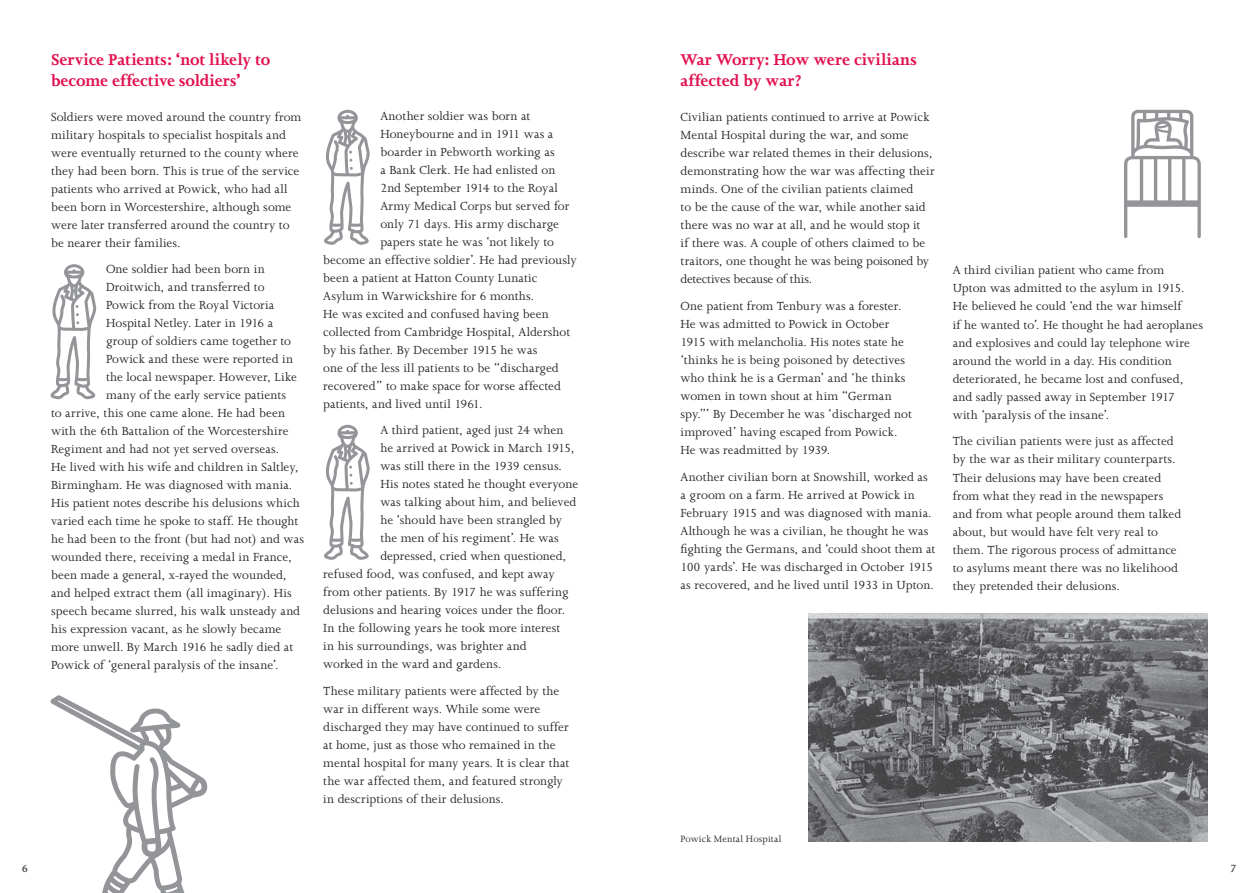
<style>
.page{position:relative;width:1259px;height:893px;background:#fff}
.page>*{position:absolute;margin:0;border:0;box-sizing:border-box;transform-origin:0 0}
.t1{font:700 18px/21px "Joanna";color:#e2104f}
.t2{font:13.5px/18px "Joanna";letter-spacing:.01em;color:#231f20}
.t3{font:700 12px "Joanna";color:#57585a}
.t4{font:10.5px "Joanna";letter-spacing:.01em;color:#231f20}
</style>
<div class="page">
<svg style="left:1124px;top:110px;width:76px;height:128px"></svg>
<img style="left:808px;top:614px;width:400px;height:228px">
<svg style="left:50px;top:695px;width:158px;height:198px"></svg>
<svg style="left:324px;top:110px;width:46px;height:135px"></svg>
<svg style="left:50px;top:264px;width:47px;height:135px"></svg>
<svg style="left:324px;top:425px;width:46px;height:135px"></svg>
<p class="t1" style="left:51px;top:49px;width:221px">Service Patients: ‘not likely to become effective soldiers’</p>
<p class="t2" style="left:51px;top:108px;width:252px">Soldiers were moved around the country from military hospitals to specialist hospitals and were eventually returned to the county where they had been born. This is true of the service patients who arrived at Powick, who had all been born in Worcestershire, although some were later transferred around the country to be nearer their families.</p>
<p class="t2" style="left:106px;top:260px;width:160px">One soldier had been born in</p>
<p class="t2" style="left:106px;top:278px;width:160px">Droitwich, and transferred to</p>
<p class="t2" style="left:106px;top:296px;width:170px">Powick from the Royal Victoria</p>
<p class="t2" style="left:106px;top:314px;width:169px">Hospital Netley. Later in 1916 a</p>
<p class="t2" style="left:106px;top:332px;width:187px">group of soldiers came together to</p>
<p class="t2" style="left:106px;top:350px;width:189px">Powick and these were reported in</p>
<p class="t2" style="left:106px;top:368px;width:192px">the local newspaper. However, Like</p>
<p class="t2" style="left:106px;top:386px;width:182px">many of the early service patients</p>
<p class="t2" style="left:51px;top:404px;width:235px">to arrive, this one came alone. He had been</p>
<p class="t2" style="left:51px;top:422px;width:239px">with the 6th Battalion of the Worcestershire</p>
<p class="t2" style="left:51px;top:440px;width:230px">Regiment and had not yet served overseas.</p>
<p class="t2" style="left:51px;top:458px;width:249px">He lived with his wife and children in Saltley,</p>
<p class="t2" style="left:51px;top:476px;width:243px">Birmingham. He was diagnosed with mania.</p>
<p class="t2" style="left:51px;top:494px;width:250px">His patient notes describe his delusions which</p>
<p class="t2" style="left:51px;top:512px;width:249px">varied each time he spoke to staff. He thought</p>
<p class="t2" style="left:51px;top:530px;width:254px">he had been to the front (but had not) and was</p>
<p class="t2" style="left:51px;top:548px;width:242px">wounded there, receiving a medal in France,</p>
<p class="t2" style="left:51px;top:566px;width:237px">been made a general, x-rayed the wounded,</p>
<p class="t2" style="left:51px;top:584px;width:242px">and helped extract them (all imaginary). His</p>
<p class="t2" style="left:51px;top:602px;width:251px">speech became slurred, his walk unsteady and</p>
<p class="t2" style="left:51px;top:620px;width:232px">his expression vacant, as he slowly became</p>
<p class="t2" style="left:51px;top:638px;width:244px">more unwell. By March 1916 he sadly died at</p>
<p class="t2" style="left:51px;top:656px;width:229px">Powick of ‘general paralysis of the insane’.</p>
<p class="t2" style="left:380px;top:107px;width:152px">Another soldier was born at</p>
<p class="t2" style="left:380px;top:125px;width:174px">Honeybourne and in 1911 was a</p>
<p class="t2" style="left:380px;top:143px;width:176px">boarder in Pebworth working as</p>
<p class="t2" style="left:380px;top:161px;width:177px">a Bank Clerk. He had enlisted on</p>
<p class="t2" style="left:380px;top:179px;width:179px">2nd September 1914 to the Royal</p>
<p class="t2" style="left:380px;top:197px;width:191px">Army Medical Corps but served for</p>
<p class="t2" style="left:380px;top:215px;width:180px">only 71 days. His army discharge</p>
<p class="t2" style="left:380px;top:233px;width:175px">papers state he was ‘not likely to</p>
<p class="t2" style="left:323px;top:251px;width:255px">become an effective soldier’. He had previously</p>
<p class="t2" style="left:323px;top:269px;width:215px">been a patient at Hatton County Lunatic</p>
<p class="t2" style="left:323px;top:287px;width:212px">Asylum in Warwickshire for 6 months.</p>
<p class="t2" style="left:323px;top:305px;width:227px">He was excited and confused having been</p>
<p class="t2" style="left:323px;top:323px;width:248px">collected from Cambridge Hospital, Aldershot</p>
<p class="t2" style="left:323px;top:341px;width:216px">by his father. By December 1915 he was</p>
<p class="t2" style="left:323px;top:359px;width:237px">one of the less ill patients to be “discharged</p>
<p class="t2" style="left:323px;top:377px;width:239px">recovered” to make space for worse affected</p>
<p class="t2" style="left:323px;top:395px;width:161px">patients, and lived until 1961.</p>
<p class="t2" style="left:380px;top:421px;width:185px">A third patient, aged just 24 when</p>
<p class="t2" style="left:380px;top:439px;width:196px">he arrived at Powick in March 1915,</p>
<p class="t2" style="left:380px;top:457px;width:183px">was still there in the 1939 census.</p>
<p class="t2" style="left:380px;top:475px;width:199px">His notes stated he thought everyone</p>
<p class="t2" style="left:380px;top:493px;width:198px">was talking about him, and believed</p>
<p class="t2" style="left:380px;top:511px;width:183px">he ‘should have been strangled by</p>
<p class="t2" style="left:380px;top:529px;width:180px">the men of his regiment’. He was</p>
<p class="t2" style="left:380px;top:547px;width:188px">depressed, cried when questioned,</p>
<p class="t2" style="left:323px;top:565px;width:233px">refused food, was confused, and kept away</p>
<p class="t2" style="left:323px;top:583px;width:247px">from other patients. By 1917 he was suffering</p>
<p class="t2" style="left:323px;top:601px;width:243px">delusions and hearing voices under the floor.</p>
<p class="t2" style="left:323px;top:619px;width:238px">In the following years he took more interest</p>
<p class="t2" style="left:323px;top:637px;width:205px">in his surroundings, was brighter and</p>
<p class="t2" style="left:323px;top:655px;width:180px">worked in the ward and gardens.</p>
<p class="t2" style="left:323px;top:682px;width:248px">These military patients were affected by the war in different ways. While some were discharged they may have continued to suffer at home, just as those who remained in the mental hospital for many years. It is clear that the war affected them, and featured strongly in descriptions of their delusions.</p>
<p class="t1" style="left:680px;top:49px;width:238px">War Worry: How were civilians affected by war?</p>
<p class="t2" style="left:680px;top:108px;width:256px">Civilian patients continued to arrive at Powick Mental Hospital during the war, and some describe war related themes in their delusions, demonstrating how the war was affecting their minds. One of the civilian patients claimed<br>to be the cause of the war, while another said there was no war at all, and he would stop it<br>if there was. A couple of others claimed to be traitors, one thought he was being poisoned by detectives because of this.</p>
<p class="t2" style="left:680px;top:297px;width:233px">One patient from Tenbury was a forester.<br>He was admitted to Powick in October 1915 with melancholia. His notes state he ‘thinks he is being poisoned by detectives who think he is a German’ and ‘he thinks women in town shout at him “German spy.”’ By December he was ‘discharged not improved’ having escaped from Powick.<br>He was readmitted by 1939.</p>
<p class="t2" style="left:680px;top:468px;width:256px">Another civilian born at Snowshill, worked as a groom on a farm. He arrived at Powick in February 1915 and was diagnosed with mania.<br>Although he was a civilian, he thought he was fighting the Germans, and ‘could shoot them at 100 yards’. He was discharged in October 1915 as recovered, and he lived until 1933 in Upton.</p>
<p class="t2" style="left:952px;top:261px;width:252px">A third civilian patient who came from<br>Upton was admitted to the asylum in 1915.<br>He believed he could ‘end the war himself<br>if he wanted to’. He thought he had aeroplanes and explosives and could lay telephone wire around the world in a day. His condition deteriorated, he became lost and confused, and sadly passed away in September 1917 with ‘paralysis of the insane’.</p>
<p class="t2" style="left:952px;top:432px;width:230px">The civilian patients were just as affected by the war as their military counterparts.<br>Their delusions may have been created from what they read in the newspapers and from what people around them talked about, but would have felt very real to them. The rigorous process of admittance to asylums meant there was no likelihood they pretended their delusions.</p>
<p class="t4" style="left:680px;top:833px;width:102px">Powick Mental Hospital</p>
<p class="t3" style="left:22px;top:862px;width:8px">6</p>
<p class="t3" style="left:1230px;top:862px;width:8px">7</p>
</div>
